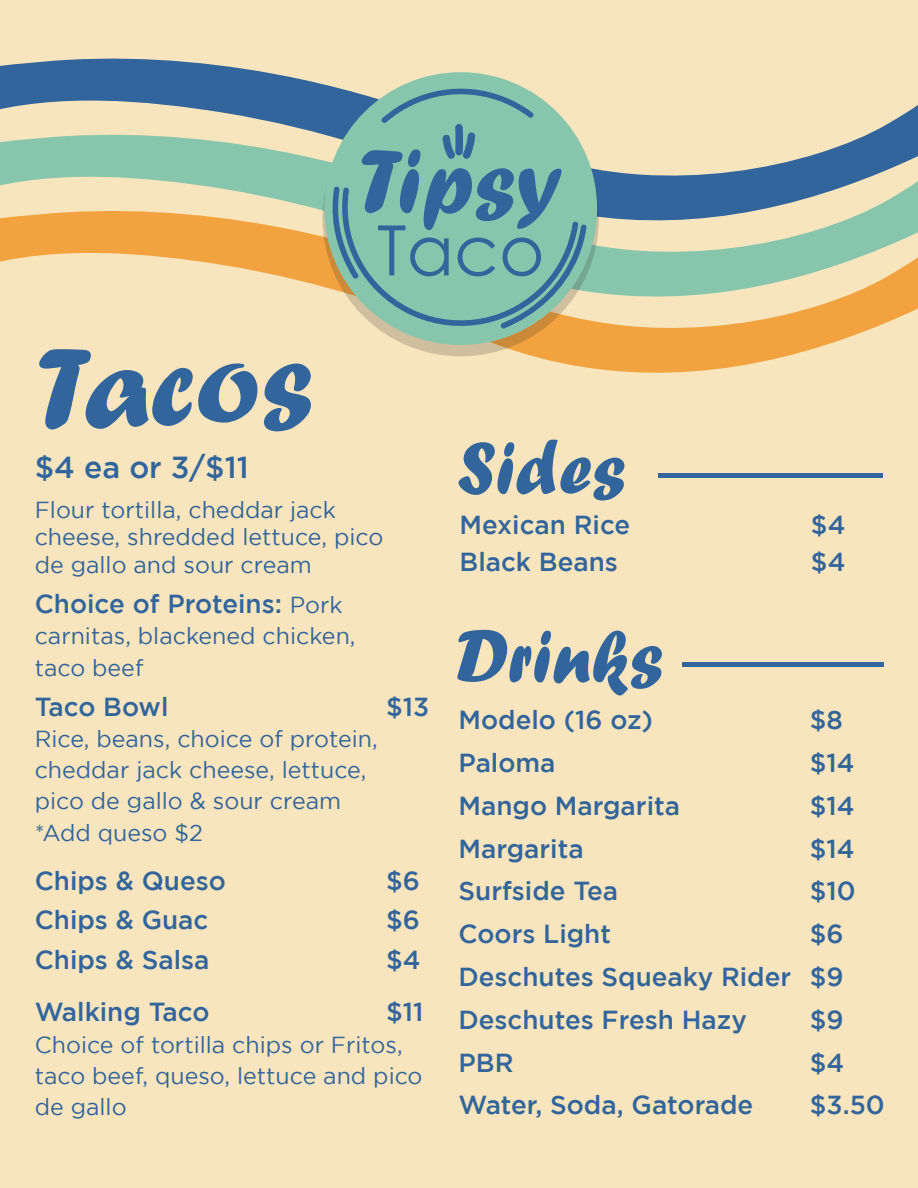
<style>
.page{position:relative;width:918px;height:1188px;background:#f8e5bd}
.page>*{position:absolute;margin:0;border:0;box-sizing:border-box;transform-origin:0 0}
.t1{font:119.7px "Forte";color:#31659b}
.t2{font:94.05px "Forte";color:#31659b}
.t3{font:76.5px "Forte";color:#31659b}
.t4{font:69.45px "Century Gothic";color:#31659b}
.t5{font:500 30.45px "Gotham";color:#31659b}
.t6{font:500 26.1px/42.8px "Gotham";color:#31659b;text-align:justify}
.t7{font:23.1px/31.2px "Gotham";color:#31659b}
.s1{font-weight:400;font-size:23.1px}
</style>
<div class="page">
<svg style="left:378px;top:311px;width:535px;height:62px;fill:#f2a33f"></svg>
<svg style="left:0;top:235px;width:918px;height:76px"></svg>
<svg style="left:0;top:58px;width:918px;height:177px"></svg>
<svg style="left:323px;top:80px;width:276px;height:276px;background:#c5af85"></svg>
<div style="left:324px;top:72px;width:273px;height:273px;background:#87c6ad;border-radius:50%"></div>
<svg style="left:332px;top:186px;width:255px;height:143px"></svg>
<svg style="left:380px;top:87px;width:154px;height:72px"></svg>
<hr style="left:682px;top:663px;width:201px;height:4px;background:#31659b">
<div style="left:659px;top:473px;width:224px;height:5px;background:#31659b"></div>
<h1 class="t1" style="left:35px;top:320px;width:277px;rotate:-2deg">Tacos</h1>
<h2 class="t2" style="left:359px;top:127px;width:205px">Tipsy</h2>
<h3 class="t4" style="left:377px;top:202px;width:169px">Taco</h3>
<p class="t5" style="left:35px;top:450px;width:216px">$4 ea or 3/$11</p>
<p class="t7" style="left:35px;top:495px;width:350px;line-height:27.8px">Flour tortilla, cheddar jack cheese, shredded lettuce, pico de gallo and sour cream</p>
<p class="t6" style="left:35px;top:582px;width:309px">Choice of Proteins: <span class="s1">Pork</span></p>
<p class="t7" style="left:35px;top:620px;width:322px">carnitas, blackened chicken, taco beef</p>
<p class="t6" style="left:35px;top:684px;width:135px">Taco Bowl</p>
<p class="t6" style="left:386px;top:684px;width:45px">$13</p>
<p class="t7" style="left:35px;top:723px;width:344px">Rice, beans, choice of protein, cheddar jack cheese, lettuce, pico de gallo &amp; sour cream *Add queso $2</p>
<p class="t6" style="left:35px;top:858px;width:193px">Chips &amp; Queso</p>
<p class="t6" style="left:386px;top:858px;width:35px">$6</p>
<p class="t6" style="left:35px;top:898px;width:175px">Chips &amp; Guac</p>
<p class="t6" style="left:386px;top:898px;width:35px">$6</p>
<p class="t6" style="left:35px;top:938px;width:176px">Chips &amp; Salsa</p>
<p class="t6" style="left:386px;top:938px;width:36px">$4</p>
<p class="t6" style="left:35px;top:990px;width:176px">Walking Taco</p>
<p class="t6" style="left:386px;top:990px;width:39px">$11</p>
<p class="t7" style="left:35px;top:1028px;width:389px">Choice of tortilla chips or Fritos, taco beef, queso, lettuce and pico de gallo</p>
<h3 class="t3" style="left:457px;top:424px;width:170px">Sides</h3>
<p class="t6" style="left:460px;top:503px;width:172px">Mexican Rice</p>
<p class="t6" style="left:811px;top:503px;width:36px">$4</p>
<p class="t6" style="left:460px;top:540px;width:160px">Black Beans</p>
<p class="t6" style="left:811px;top:540px;width:36px">$4</p>
<h3 class="t3" style="left:456px;top:612px;width:209px">Drinks</h3>
<p class="t6" style="left:459px;top:698px;width:196px">Modelo (16 oz)</p>
<p class="t6" style="left:810px;top:698px;width:35px">$8</p>
<p class="t6" style="left:459px;top:741px;width:99px">Paloma</p>
<p class="t6" style="left:810px;top:741px;width:46px">$14</p>
<p class="t6" style="left:459px;top:784px;width:223px">Mango Margarita</p>
<p class="t6" style="left:810px;top:784px;width:46px">$14</p>
<p class="t6" style="left:459px;top:826px;width:127px">Margarita</p>
<p class="t6" style="left:810px;top:826px;width:46px">$14</p>
<p class="t6" style="left:459px;top:869px;width:161px">Surfside Tea</p>
<p class="t6" style="left:810px;top:869px;width:47px">$10</p>
<p class="t6" style="left:459px;top:912px;width:154px">Coors Light</p>
<p class="t6" style="left:459px;top:912px;width:387px;text-indent:351px">$6<br>Deschutes Squeaky Rider $9<br>Deschutes Fresh Hazy</p>
<p class="t6" style="left:810px;top:998px;width:35px">$9</p>
<p class="t6" style="left:459px;top:1040px;width:57px">PBR</p>
<p class="t6" style="left:810px;top:1040px;width:36px">$4</p>
<p class="t6" style="left:459px;top:1083px;width:296px">Water, Soda, Gatorade</p>
<p class="t6" style="left:810px;top:1083px;width:76px">$3.50</p>
</div>
